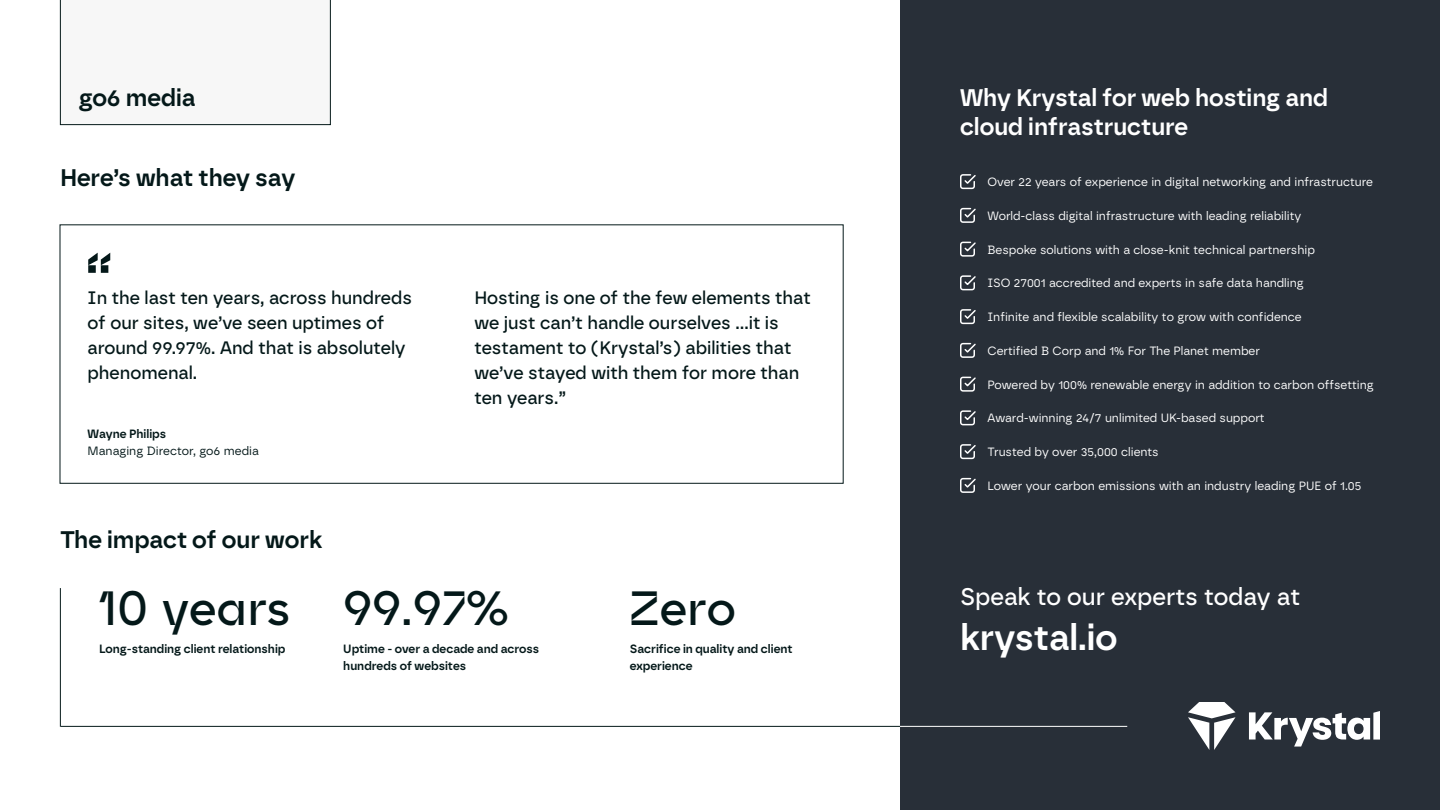
<style>
.page{position:relative;width:1440px;height:810px;background:#fff}
.page>*{position:absolute;margin:0;border:0;box-sizing:border-box;transform-origin:0 0}
.t1{font:63px "Mabgate Krystal";color:#041819}
.t2{font:48px "Mabgate Krystal";color:#041819}
.t3{font:600 36px "Borna";color:#fff}
.t4{font:600 24px/28.8px "Borna";color:#fff}
.t5{font:600 24px "Borna";color:#041819}
.t6{font:500 24px "Borna";color:#fff}
.t7{font:500 18px/25.2px "Borna";color:#041819}
.t8{font:12px "Borna";color:#fff}
.t9{font:600 12px/16.8px "Borna";color:#041819}
.t10{font:12px "Borna";color:#041819}
</style>
<div class="page">
<svg style="left:59px;top:224px;width:785px;height:260px"></svg>
<svg style="left:60px;top:0;width:271px;height:125px"></svg>
<div style="left:900px;top:0;width:540px;height:810px;background:#282f38"></div>
<hr style="left:900px;top:726px;width:227px;height:1px;background:#fff">
<hr style="left:61px;top:726px;width:839px;height:1px;background:#041819">
<hr style="left:60px;top:588px;width:1px;height:139px;background:#041819">
<svg style="left:1249px;top:711px;width:131px;height:36px"></svg>
<svg style="left:1188px;top:702px;width:48px;height:48px"></svg>
<svg style="left:960px;top:174px;width:16px;height:16px"></svg>
<svg style="left:960px;top:207px;width:16px;height:16px"></svg>
<svg style="left:960px;top:309px;width:16px;height:16px"></svg>
<svg style="left:960px;top:477px;width:16px;height:16px"></svg>
<svg style="left:960px;top:241px;width:16px;height:16px"></svg>
<svg style="left:960px;top:410px;width:16px;height:16px"></svg>
<svg style="left:960px;top:342px;width:16px;height:16px"></svg>
<svg style="left:960px;top:275px;width:16px;height:16px"></svg>
<svg style="left:960px;top:444px;width:16px;height:16px"></svg>
<svg style="left:960px;top:376px;width:16px;height:16px"></svg>
<h3 class="t5" style="left:79px;top:83px;width:118px">go6 media</h3>
<h3 class="t5" style="left:60px;top:163px;width:237px">Here’s what they say</h3>
<h1 class="t1" style="left:84px;top:216px;width:30px">“</h1>
<h3 class="t7" style="left:88px;top:285px;width:326px">In the last ten years, across hundreds of our sites, we’ve seen uptimes of around 99.97%. And that is absolutely phenomenal.</h3>
<h3 class="t7" style="left:474px;top:285px;width:338px">Hosting is one of the few elements that we just can’t handle ourselves …it is testament to (Krystal’s) abilities that we’ve stayed with them for more than ten years.”</h3>
<p class="t9" style="left:88px;top:426px;width:80px">Wayne Philips</p>
<p class="t10" style="left:88px;top:444px;width:173px">Managing Director, go6 media</p>
<h3 class="t5" style="left:60px;top:525px;width:264px">The impact of our work</h3>
<h2 class="t2" style="left:99px;top:563px;width:192px">10 years</h2>
<p class="t9" style="left:99px;top:640px;width:188px">Long-standing client relationship</p>
<h2 class="t2" style="left:343px;top:563px;width:167px">99.97%</h2>
<p class="t9" style="left:343px;top:640px;width:197px">Uptime - over a decade and across hundreds of websites</p>
<h2 class="t2" style="left:630px;top:563px;width:108px">Zero</h2>
<p class="t9" style="left:630px;top:640px;width:164px">Sacrifice in quality and client experience</p>
<h3 class="t4" style="left:960px;top:83px;width:370px">Why Krystal for web hosting and cloud infrastructure</h3>
<p class="t8" style="left:987px;top:175px;width:387px">Over 22 years of experience in digital networking and infrastructure</p>
<p class="t8" style="left:987px;top:208px;width:315px">World-class digital infrastructure with leading reliability</p>
<p class="t8" style="left:987px;top:242px;width:329px">Bespoke solutions with a close-knit technical partnership</p>
<p class="t8" style="left:987px;top:276px;width:318px">ISO 27001 accredited and experts in safe data handling</p>
<p class="t8" style="left:987px;top:310px;width:316px">Infinite and flexible scalability to grow with confidence</p>
<p class="t8" style="left:987px;top:343px;width:274px">Certified B Corp and 1% For The Planet member</p>
<p class="t8" style="left:987px;top:377px;width:388px">Powered by 100% renewable energy in addition to carbon offsetting</p>
<p class="t8" style="left:987px;top:411px;width:279px">Award-winning 24/7 unlimited UK-based support</p>
<p class="t8" style="left:987px;top:445px;width:173px">Trusted by over 35,000 clients</p>
<p class="t8" style="left:987px;top:478px;width:376px">Lower your carbon emissions with an industry leading PUE of 1.05</p>
<h3 class="t6" style="left:960px;top:582px;width:342px">Speak to our experts today at</h3>
<h3 class="t3" style="left:960px;top:615px;width:159px">krystal.io</h3>
</div>
